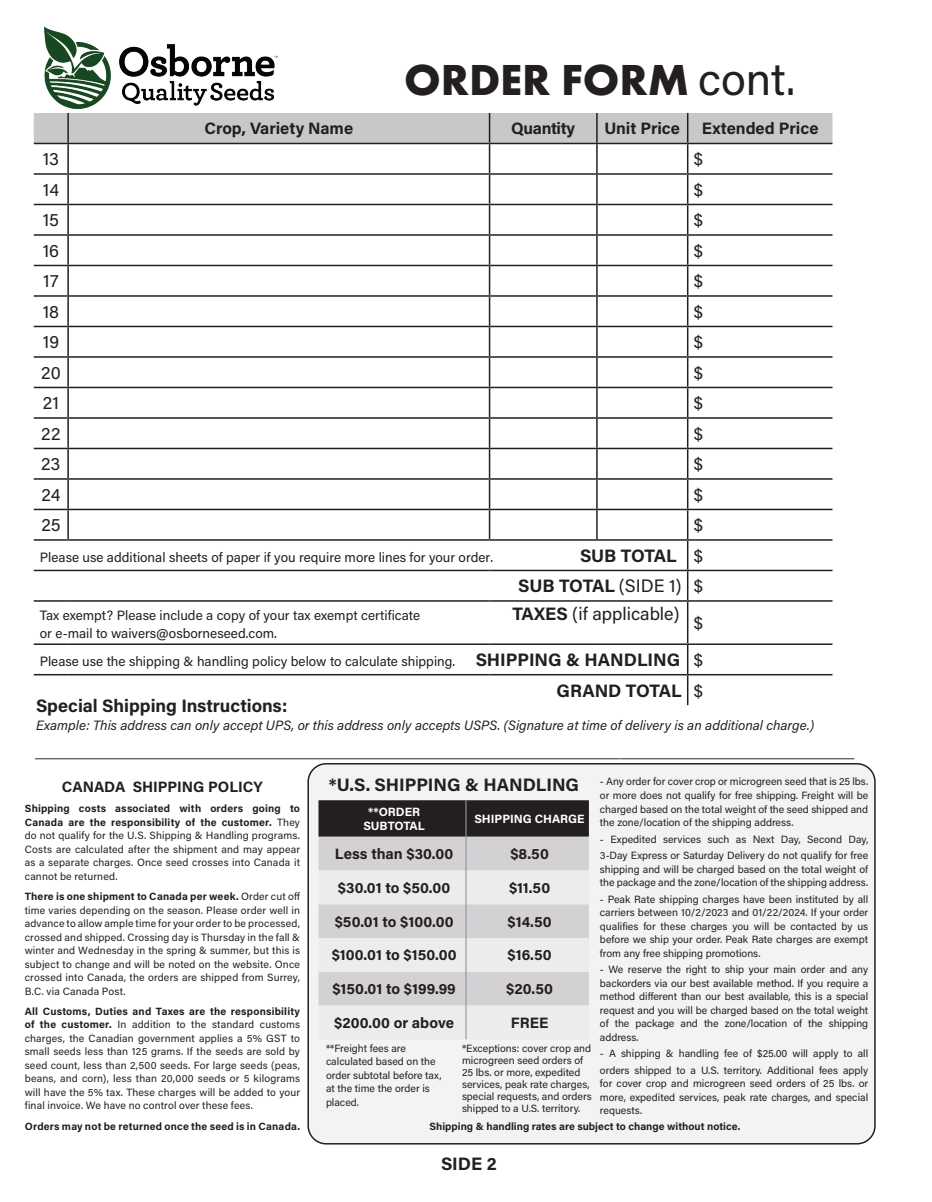
<style>
.page{position:relative;width:932px;height:1202px;background:#fff}
.page>*{position:absolute;margin:0;border:0;box-sizing:border-box;transform-origin:0 0}
.t1{font:700 45px "Futura PT";color:#231f20}
.t2{font:700 18px/30.6px "Acumin Pro";letter-spacing:-.005em;color:#231f20;text-align:right}
.t3{font:italic 18px "Myriad Pro";color:#231f20}
.t4{font:18px "Acumin Pro";color:#231f20}
.t5{font:700 16.5px "Acumin Pro";color:#231f20}
.t6{font:700 16.5px "Acumin Pro";letter-spacing:-.02em;color:#231f20}
.t7{font:700 15px "Acumin Pro";color:#231f20}
.t8{font:13.5px "Acumin Pro";color:#231f20}
.t9{font:italic 13.5px "Acumin Pro";color:#231f20}
.t10{font:700 12px/14.4px "Acumin Pro";color:#fff;text-align:center}
.t11{font:10.5px/13.5px "Acumin Pro";color:#231f20;text-align:justify}
.t12{font:700 10.5px "Acumin Pro";letter-spacing:.005em;color:#231f20}
.s1{font-family:"Acumin Pro";font-weight:400}
.s2{font-weight:400}
.s3{font-weight:700}
.s4{font-weight:700;font-size:18px}
.s5{font-size:18px}
</style>
<div class="page">
<div style="left:308px;top:763px;width:567px;height:380px;background:#f2f3f4;border-radius:18px"></div>
<div style="left:307px;top:763px;width:568px;height:381px;border:2px solid #231f20;border-radius:18px"></div>
<svg style="left:34px;top:113px;width:798px;height:487px"></svg>
<hr style="left:34px;top:600px;width:34px;height:1px;background:#231f20">
<hr style="left:68px;top:600px;width:421px;height:1px;background:#231f20">
<hr style="left:489px;top:600px;width:108px;height:1px;background:#231f20">
<hr style="left:597px;top:600px;width:90px;height:1px;background:#231f20">
<hr style="left:687px;top:600px;width:145px;height:1px;background:#231f20">
<hr style="left:687px;top:601px;width:1px;height:42px;background:#231f20">
<hr style="left:34px;top:643px;width:34px;height:2px;background:#231f20">
<hr style="left:68px;top:643px;width:421px;height:2px;background:#231f20">
<hr style="left:489px;top:643px;width:108px;height:2px;background:#231f20">
<hr style="left:597px;top:643px;width:90px;height:2px;background:#231f20">
<hr style="left:687px;top:643px;width:145px;height:2px;background:#231f20">
<svg style="left:687px;top:645px;width:1px;height:29px"></svg>
<hr style="left:34px;top:674px;width:34px;height:1px;background:#231f20">
<hr style="left:68px;top:674px;width:421px;height:1px;background:#231f20">
<hr style="left:489px;top:674px;width:108px;height:1px;background:#231f20">
<hr style="left:597px;top:674px;width:90px;height:1px;background:#231f20">
<hr style="left:687px;top:674px;width:145px;height:1px;background:#231f20">
<hr style="left:687px;top:675px;width:1px;height:30px;background:#231f20">
<img style="left:44px;top:26px;width:233px;height:82px">
<div style="left:318px;top:800px;width:271px;height:36px;background:#231f20"></div>
<div style="left:318px;top:836px;width:271px;height:34px;background:#d3d1d4"></div>
<svg style="left:318px;top:870px;width:271px;height:169px"></svg>
<hr style="left:465px;top:800px;width:1px;height:36px;background:#939598">
<hr style="left:465px;top:836px;width:1px;height:34px;background:#939598">
<hr style="left:465px;top:870px;width:1px;height:34px;background:#939598">
<hr style="left:465px;top:904px;width:1px;height:34px;background:#939598">
<hr style="left:465px;top:938px;width:1px;height:33px;background:#939598">
<hr style="left:465px;top:971px;width:1px;height:34px;background:#939598">
<hr style="left:465px;top:1005px;width:1px;height:34px;background:#939598">
<h1 class="t1" style="left:404px;top:51px;width:393px">ORDER FORM <span class="s1">cont.</span></h1>
<h3 class="t5" style="left:204px;top:117px;width:150px">Crop, Variety Name</h3>
<h3 class="t6" style="left:511px;top:117px;width:65px">Quantity</h3>
<h3 class="t5" style="left:604px;top:117px;width:77px">Unit Price</h3>
<h3 class="t5" style="left:701px;top:117px;width:118px">Extended Price</h3>
<h2 class="t4" style="left:43px;top:147px;width:18px">13</h2>
<h2 class="t4" style="left:693px;top:147px;width:11px">$</h2>
<h2 class="t4" style="left:43px;top:177px;width:18px">14</h2>
<h2 class="t4" style="left:693px;top:177px;width:11px">$</h2>
<h2 class="t4" style="left:43px;top:208px;width:18px">15</h2>
<h2 class="t4" style="left:693px;top:208px;width:11px">$</h2>
<h2 class="t4" style="left:43px;top:238px;width:18px">16</h2>
<h2 class="t4" style="left:693px;top:238px;width:11px">$</h2>
<h2 class="t4" style="left:43px;top:269px;width:17px">17</h2>
<h2 class="t4" style="left:693px;top:269px;width:11px">$</h2>
<h2 class="t4" style="left:43px;top:299px;width:18px">18</h2>
<h2 class="t4" style="left:693px;top:299px;width:11px">$</h2>
<h2 class="t4" style="left:43px;top:329px;width:18px">19</h2>
<h2 class="t4" style="left:693px;top:329px;width:11px">$</h2>
<h2 class="t4" style="left:41px;top:360px;width:21px">20</h2>
<h2 class="t4" style="left:693px;top:360px;width:11px">$</h2>
<h2 class="t4" style="left:43px;top:390px;width:18px">21</h2>
<h2 class="t4" style="left:693px;top:390px;width:11px">$</h2>
<h2 class="t4" style="left:41px;top:421px;width:21px">22</h2>
<h2 class="t4" style="left:693px;top:421px;width:11px">$</h2>
<h2 class="t4" style="left:41px;top:451px;width:21px">23</h2>
<h2 class="t4" style="left:693px;top:451px;width:11px">$</h2>
<h2 class="t4" style="left:41px;top:482px;width:20px">24</h2>
<h2 class="t4" style="left:693px;top:482px;width:11px">$</h2>
<h2 class="t4" style="left:41px;top:512px;width:21px">25</h2>
<h2 class="t4" style="left:693px;top:512px;width:11px">$</h2>
<p class="t8" style="left:40px;top:548px;width:455px">Please use additional sheets of paper if you require more lines for your order.</p>
<h2 class="t2" style="left:518px;top:539px;width:186px">SUB TOTAL <span class="s2">$<br></span>SUB TOTAL <span class="s2">(SIDE 1) $</span></h2>
<p class="t8" style="left:40px;top:606px;width:382px">Tax exempt? Please include a copy of your tax exempt certificate</p>
<h2 class="t4" style="left:512px;top:601px;width:169px"><span class="s3">TAXES</span> (if applicable)</h2>
<p class="t8" style="left:40px;top:624px;width:238px">or e-mail to waivers@osborneseed.com.</p>
<h2 class="t4" style="left:693px;top:610px;width:11px">$</h2>
<p class="t8" style="left:40px;top:652px;width:664px">Please use the shipping &amp; handling policy below to calculate shipping. <span class="s4">SHIPPING &amp; HANDLING</span> <span class="s5">$</span></p>
<h2 class="t2" style="left:556px;top:674px;width:148px">GRAND TOTAL <span class="s2">$</span></h2>
<h2 class="t2" style="left:36px;top:689px;width:253px">Special Shipping Instructions:</h2>
<p class="t9" style="left:36px;top:715px;width:779px">Example: This address can only accept UPS, or this address only accepts USPS. (Signature at time of delivery is an additional charge.)</p>
<h2 class="t3" style="left:36px;top:740px;width:820px">___________________________________________________________________________________________</h2>
<p class="t11" style="left:600px;top:774px;width:270px">- Any order for cover crop or microgreen seed that is 25 lbs. or more does not qualify for free shipping. Freight will be charged based on the total weight of the seed shipped and the zone/location of the shipping address.</p>
<p class="t11" style="left:600px;top:830px;width:270px;line-height:16.5px">- Expedited services such as Next Day, Second Day,<br>3-Day Express or Saturday Delivery do not qualify for free</p>
<p class="t11" style="left:600px;top:861px;width:270px">shipping and will be charged based on the total weight of the package and the zone/location of the shipping address.</p>
<p class="t11" style="left:600px;top:891px;width:270px">- Peak Rate shipping charges have been instituted by all carriers between 10/2/2023 and 01/22/2024. If your order qualifies for these charges you will be contacted by us before we ship your order. Peak Rate charges are exempt from any free shipping promotions.</p>
<p class="t11" style="left:600px;top:962px;width:270px">- We reserve the right to ship your main order and any backorders via our best available method. If you require a method different than our best available, this is a special request and you will be charged based on the total weight of the package and the zone/location of the shipping address.</p>
<p class="t11" style="left:600px;top:1044px;width:270px;line-height:16.5px">- A shipping &amp; handling fee of $25.00 will apply to all orders shipped to a U.S. territory. Additional fees apply</p>
<p class="t11" style="left:600px;top:1076px;width:270px">for cover crop and microgreen seed orders of 25 lbs. or more, expedited services, peak rate charges, and special requests.</p>
<h3 class="t7" style="left:62px;top:776px;width:202px">CANADA SHIPPING POLICY</h3>
<h2 class="t2" style="left:329px;top:768px;width:252px">*U.S. SHIPPING &amp; HANDLING</h2>
<p class="t11" style="left:25px;top:801px;width:277px"><span class="s3">Shipping costs associated with orders going to Canada are the responsibility of the customer.</span> They do not qualify for the U.S. Shipping &amp; Handling programs.<br>Costs are calculated after the shipment and may appear as a separate charges. Once seed crosses into Canada it cannot be returned.</p>
<p class="t11" style="left:25px;top:889px;width:277px"><span class="s3">There is one shipment to Canada per week.</span> Order cut off time varies depending on the season. Please order well in advance to allow ample time for your order to be processed, crossed and shipped. Crossing day is Thursday in the fall &amp; winter and Wednesday in the spring &amp; summer, but this is subject to change and will be noted on the website. Once crossed into Canada, the orders are shipped from Surrey, B.C. via Canada Post.</p>
<p class="t11" style="left:25px;top:1004px;width:277px"><span class="s3">All Customs, Duties and Taxes are the responsibility of the customer.</span> In addition to the standard customs charges, the Canadian government applies a 5% GST to small seeds less than 125 grams. If the seeds are sold by seed count, less than 2,500 seeds. For large seeds (peas, beans, and corn), less than 20,000 seeds or 5 kilograms will have the 5% tax. These charges will be added to your final invoice. We have no control over these fees.</p>
<p class="t12" style="left:25px;top:1118px;width:277px">Orders may not be returned once the seed is in Canada.</p>
<p class="t10" style="left:363px;top:803px;width:63px">**ORDER<br>SUBTOTAL</p>
<p class="t10" style="left:474px;top:811px;width:112px">SHIPPING CHARGE</p>
<h3 class="t7" style="left:335px;top:843px;width:120px">Less than $30.00</h3>
<h3 class="t7" style="left:510px;top:843px;width:40px">$8.50</h3>
<h3 class="t7" style="left:338px;top:877px;width:114px">$30.01 to $50.00</h3>
<h3 class="t7" style="left:509px;top:877px;width:43px">$11.50</h3>
<h3 class="t7" style="left:335px;top:911px;width:120px">$50.01 to $100.00</h3>
<h3 class="t7" style="left:507px;top:911px;width:46px">$14.50</h3>
<h3 class="t7" style="left:332px;top:944px;width:126px">$100.01 to $150.00</h3>
<h3 class="t7" style="left:507px;top:944px;width:46px">$16.50</h3>
<h3 class="t7" style="left:332px;top:978px;width:125px">$150.01 to $199.99</h3>
<h3 class="t7" style="left:506px;top:978px;width:48px">$20.50</h3>
<h3 class="t7" style="left:334px;top:1012px;width:121px">$200.00 or above</h3>
<h3 class="t7" style="left:511px;top:1012px;width:39px">FREE</h3>
<p class="t11" style="left:326px;top:1040px;width:117px;text-align:left">**Freight fees are calculated based on the order subtotal before tax, at the time the order is placed.</p>
<p class="t11" style="left:462px;top:1041px;width:131px;line-height:12px;text-align:left">*Exceptions: cover crop and microgreen seed orders of<br>25 lbs. or more, expedited services, peak rate charges, special requests, and orders shipped to a U.S. territory.</p>
<p class="t12" style="left:429px;top:1119px;width:312px">Shipping &amp; handling rates are subject to change without notice.</p>
<h2 class="t2" style="left:441px;top:1147px;width:57px">SIDE 2</h2>
</div>
